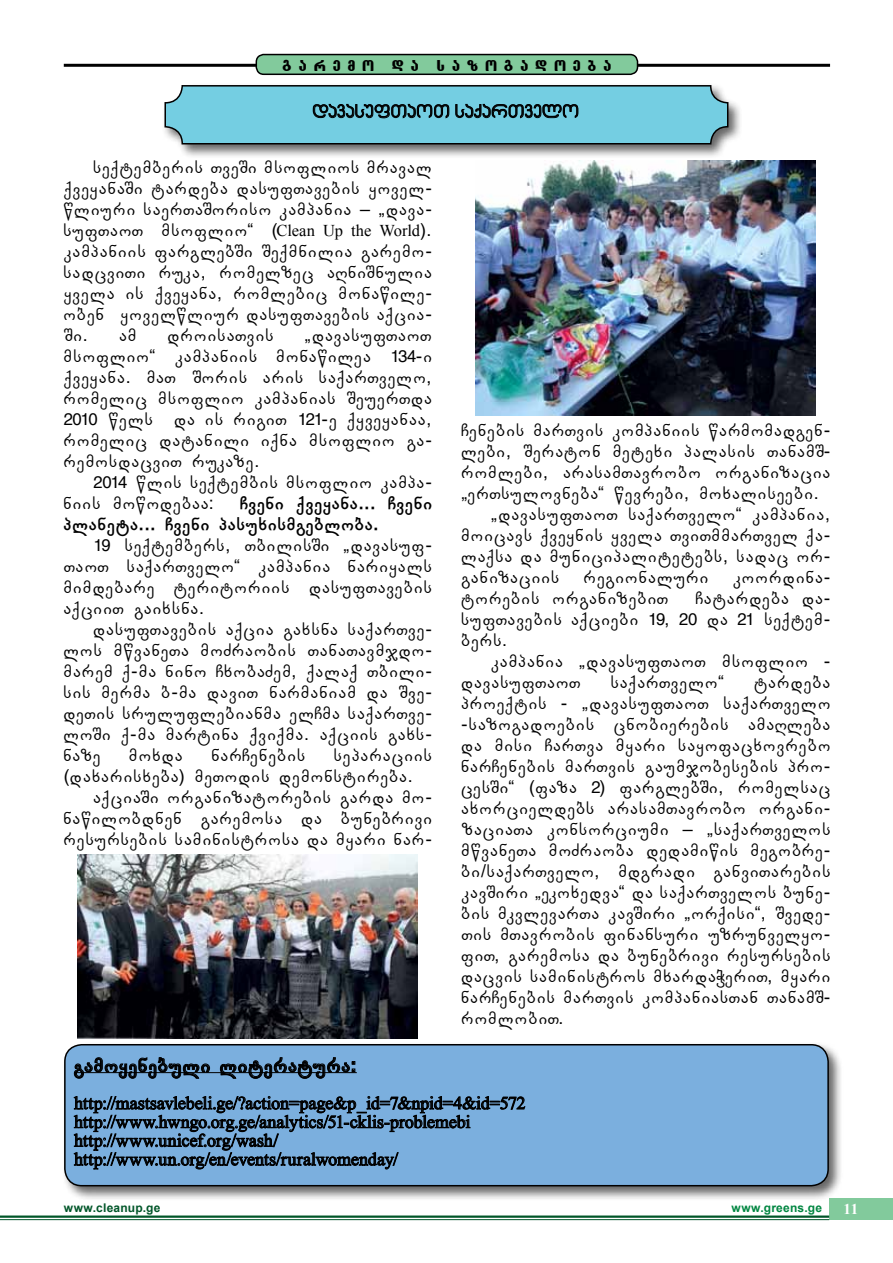
<style>
.page{position:relative;width:893px;height:1263px;background:#fff}
.page>*{position:absolute;margin:0;border:0;box-sizing:border-box;transform-origin:0 0}
.t1{font:18px/18.8px "Times New Roman";letter-spacing:-.005em;color:#000}
.t2{font:700 18px "Parlamu";letter-spacing:.1em;color:#000}
.t3{font:18px "Avaza Mtavruli";letter-spacing:.02em;color:#000}
.t4{font:18px "Geo Grotesk";letter-spacing:.4em;color:#000}
.t5{font:500 16.5px/21px "Parla";letter-spacing:.11em;color:#000;text-align:justify}
.t6{font:700 16.5px/21px "Parlamu";letter-spacing:.1em;color:#000}
.t7{font:700 15px "Times New Roman";color:#fff}
.t8{font:700 12px "Arial";letter-spacing:.015em;color:#005629}
.t9{font:700 12px "Arial";letter-spacing:.02em;color:#008641}
.s1{font-family:"Times New Roman";font-weight:400}
</style>
<div class="page">
<hr style="left:64px;top:64px;width:766px;height:3px;background:#000">
<div style="left:256px;top:55px;width:381px;height:19px;background:#82ca9c;border-radius:8px"></div>
<div style="left:256px;top:54px;width:382px;height:21px;border:2px solid #000;border-radius:8px"></div>
<div style="left:829px;top:1199px;width:63px;height:21px;background:#82ca9c"></div>
<hr style="left:0;top:1215px;width:829px;height:3px;background:#005629">
<hr style="left:0;top:1219px;width:829px;height:1px;background:#005629">
<div style="left:162px;top:83px;width:581px;height:76px;background:#000;opacity:.6"></div>
<div style="left:165px;top:86px;width:563px;height:58px;background:#74cee2;border-radius:17px"></div>
<svg style="left:313px;top:103px;width:266px;height:16px"></svg>
<div style="left:164px;top:85px;width:564px;height:59px;border:2px solid #000;border-radius:17px"></div>
<div style="left:62px;top:1041px;width:781px;height:160px;background:#000;opacity:.6"></div>
<div style="left:65px;top:1045px;width:763px;height:141px;background:#7bafde;border-radius:17px"></div>
<hr style="left:74px;top:1072px;width:283px;height:1px;background:#000">
<svg style="left:74px;top:1057px;width:136px;height:22px"></svg>
<svg style="left:220px;top:1057px;width:135px;height:22px"></svg>
<svg style="left:73px;top:1096px;width:453px;height:74px"></svg>
<div style="left:64px;top:1044px;width:765px;height:142px;border:2px solid #000;border-radius:17px"></div>
<img style="left:78px;top:855px;width:340px;height:184px">
<img style="left:476px;top:160px;width:340px;height:255px">
<p class="t4" style="left:283px;top:57px;width:330px">GAREMO DA SAZOGADOEBA</p>
<p class="t3" style="left:313px;top:103px;width:268px">DAVASUFTAOT SAQARTVELO</p>
<p class="t5" style="left:64px;top:158px;width:369px;text-indent:30px">SEQTEMBERIS TVESI MSOFLIOS MRAVAL QVEYANASI TARDEBA DASUFTAVEBIS YOVEL-WLIURI SAERTASORISO KAMPANIA – `DAVA-SUFTAOT MSOFLIO“ (<span class="s1">Clean Up the World</span>).<br>KAMPANIIS FARGLEBSI SEQMNILIA GAREMO-SADCVITI RUKA, ROMELZEC ARNISNULIA YVELA IS QVEYANA, ROMLEBIC MONAWILE-OBEN YOVELWLIUR DASUFTAVEBIS AQCIA-SI. AM</p>
<p class="t5" style="left:64px;top:326px;width:369px;text-indent:241px">`DAVASUFTAOT MSOFLIO“ KAMPANIIS MONAWILEA 134-I QVEYANA. MAT SORIS ARIS SAQARTVELO, ROMELIC MSOFLIO KAMPANIAS SEUERTDA 2010 WELS</p>
<p class="t5" style="left:168px;top:326px;width:107px">DROISATVIS</p>
<p class="t5" style="left:64px;top:410px;width:369px;text-indent:111px">DA IS RIGIT 121-E QYVEYANAA, ROMELIC DATANILI IQNA MSOFLIO GA-REMOSDACVIT RUKAZE.</p>
<p class="t5" style="left:64px;top:473px;width:369px;text-indent:30px">2014 WLIS SEQTEMBIS MSOFLIO KAMPA-<br>NIIS MOWODEBAA:</p>
<p class="t6" style="left:64px;top:494px;width:369px;text-indent:177px">CVENI QVEYANA... CVENI<br>PLANETA... CVENI PASUXISMGEBLOBA.</p>
<p class="t5" style="left:64px;top:536px;width:369px;text-indent:30px">19 SEQTEMBERS, TBILISSI „DAVASUF-TAOT SAQARTVELO“ KAMPANIA NARIYALS MIMDEBARE TERITORIIS DASUFTAVEBIS AQCIIT GAIXSNA.</p>
<p class="t5" style="left:64px;top:620px;width:369px;text-indent:30px">DASUFTAVEBIS AQCIA GAXSNA SAQARTVE-LOS MWVANETA MOZRAOBIS TANATAVMJDO-MAREM Q-MA NINO CXOBAZEM, QALAQ TBILI-SIS MERMA B-MA DAVIT NARMANIAM DA SVE-DETIS SRULUFLEBIANMA ELCMA SAQARTVE-LOSI Q-MA MARTINA QVIQMA. AQCIIS GAXS-NAZE</p>
<p class="t5" style="left:129px;top:746px;width:55px">MOXDA</p>
<p class="t5" style="left:212px;top:746px;width:95px">NARCENEBIS</p>
<p class="t5" style="left:64px;top:746px;width:369px;text-indent:270px">SEPARACIIS (DAXARISXEBA) METODIS DEMONSTIREBA.</p>
<p class="t5" style="left:64px;top:788px;width:369px;text-indent:30px">AQCIASI ORGANIZATOREBIS GARDA MO-NAWILOBDNEN GAREMOSA DA BUNEBRIVI RESURSEBIS SAMINISTROSA DA MYARI NAR-</p>
<p class="t5" style="left:461px;top:421px;width:370px">CENEBIS MARTVIS KOMPANIIS WARMOMADGEN-</p>
<p class="t5" style="left:461px;top:442px;width:370px">LEBI, SERATON METEXI PALASIS TANAMS-</p>
<p class="t5" style="left:461px;top:463px;width:370px">ROMLEBI, ARASAMTAVROBO ORGANIZACIA</p>
<p class="t5" style="left:461px;top:484px;width:359px">„ERTSULOVNEBA“ WEVREBI, MOXALISEEBI.</p>
<p class="t5" style="left:491px;top:505px;width:340px">`DAVASUFTAOT SAQARTVELO~ KAMPANIA,</p>
<p class="t5" style="left:461px;top:526px;width:370px">MOICAVS QVEYNIS YVELA TVITMMARTVEL QA-</p>
<p class="t5" style="left:461px;top:547px;width:370px">LAQSA DA MUNICIPALITETEBS, SADAC OR-</p>
<p class="t5" style="left:461px;top:568px;width:99px">GANIZACIIS</p>
<p class="t5" style="left:584px;top:568px;width:126px">REGIONALURI</p>
<p class="t5" style="left:733px;top:568px;width:99px">KOORDINA-</p>
<p class="t5" style="left:461px;top:589px;width:208px">TOREBIS ORGANIZEBIT</p>
<p class="t5" style="left:461px;top:589px;width:370px;text-indent:235px">CATARDEBA DA-SUFTAVEBIS AQCIEBI 19, 20 DA 21 SEQTEM-BERS.</p>
<p class="t5" style="left:461px;top:652px;width:370px;text-indent:30px">KAMPANIA `DAVASUFTAOT MSOFLIO -<br>DAVASUFTAOT</p>
<p class="t5" style="left:611px;top:673px;width:114px">SAQARTVELO~</p>
<p class="t5" style="left:461px;top:673px;width:370px;text-indent:293px">TARDEBA PROEQTIS - `DAVASUFTAOT SAQARTVELO -SAZOGADOEBIS CNOBIEREBIS AMARLEBA DA MISI CARTVA MYARI SAYOFACXOVREBO NARCENEBIS MARTVIS GAUMJOBESEBIS PRO-CESSI“ (FAZA 2) FARGLEBSI, ROMELSAC AXORCIELDEBS ARASAMTAVROBO ORGANI-ZACIATA KONSORCIUMI – `SAQARTVELOS MWVANETA MOZRAOBA DEDAMIWIS MEGOBRE-BI/SAQARTVELO, MDGRADI GANVITAREBIS KAVSIRI `EKOXEDVA~ DA SAQARTVELOS BUNE-BIS MKVLEVARTA KAVSIRI „ORQISI“, SVEDE-TIS MTAVROBIS FINANSURI UZRUNVELYO-FIT, GAREMOSA DA BUNEBRIVI RESURSEBIS DACVIS SAMINISTROS MXARDAWERIT, MYARI NARCENEBIS MARTVIS KOMPANIASTAN TANAMS-ROMLOBIT.</p>
<p class="t2" style="left:74px;top:1055px;width:284px">GAMOYENEBULI LITERATURA:</p>
<p class="t1" style="left:74px;top:1093px;width:453px">http://mastsavlebeli.ge/?action=page&amp;p_id=7&amp;npid=4&amp;id=572 http://www.hwngo.org.ge/analytics/51-cklis-problemebi http://www.unicef.org/wash/ http://www.un.org/en/events/ruralwomenday/</p>
<p class="t8" style="left:64px;top:1199px;width:98px">www.cleanup.ge</p>
<p class="t9" style="left:731px;top:1199px;width:92px">www.greens.ge</p>
<p class="t7" style="left:843px;top:1199px;width:16px">11</p>
</div>
